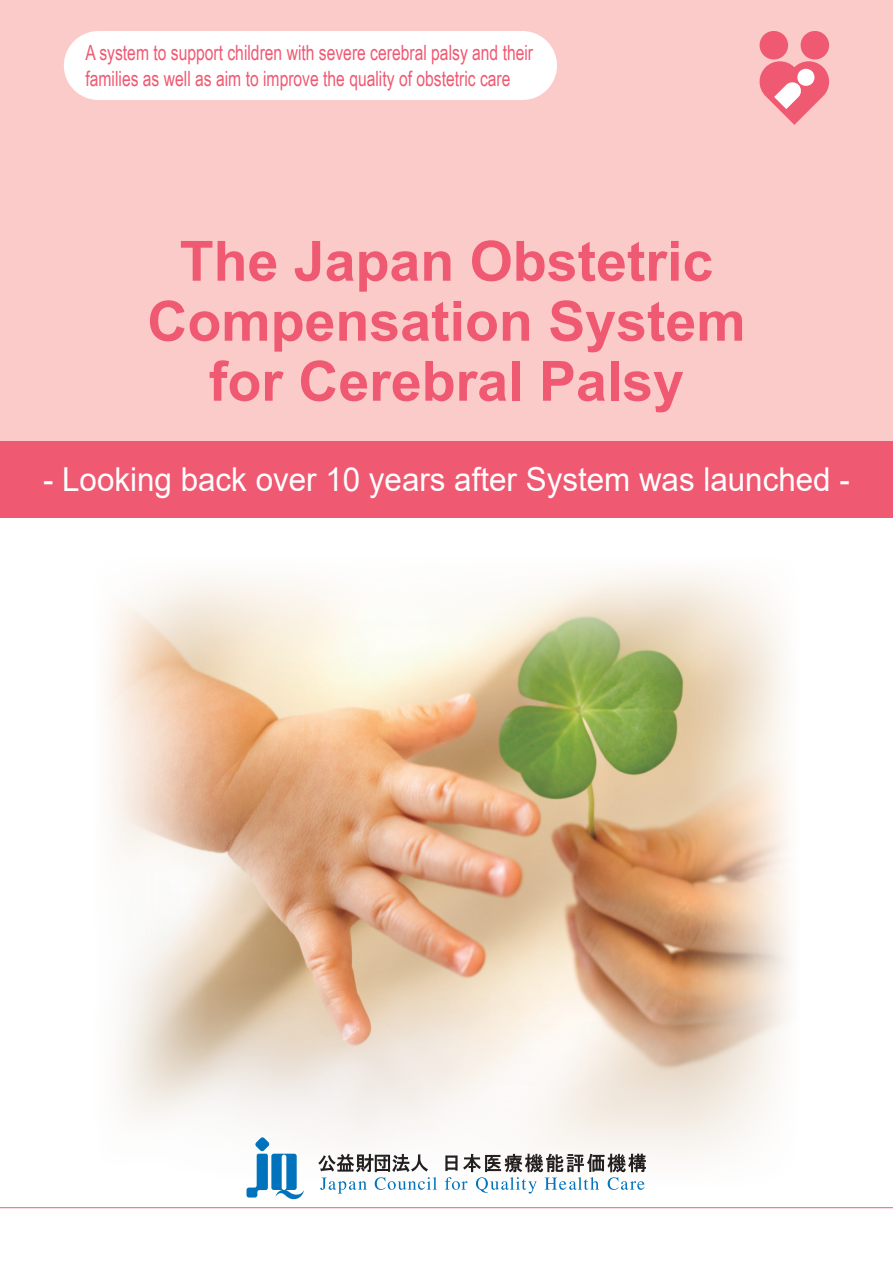
<style>
.page{position:relative;width:893px;height:1263px;background:#fff}
.page>*{position:absolute;margin:0;border:0;box-sizing:border-box;transform-origin:0 0}
.t1{font:700 55.5px/60px "Arial";color:#f05972;text-align:center}
.t2{font:33px "Arial";color:#fff;scale:.95 1}
.t3{font:21px/25.5px "Arial Narrow";color:#f05972;scale:.91 1}
</style>
<div class="page">
<img style="left:90px;top:571px;width:712px;height:638px">
<hr style="left:0;top:1207px;width:893px;height:1px;background:#f05972">
<div style="left:0;top:0;width:893px;height:456px;background:#facbc9"></div>
<div style="left:98px;top:31px;width:425px;height:69px;background:#fff"></div>
<svg style="left:246px;top:1137px;width:58px;height:62px"></svg>
<svg style="left:318px;top:1154px;width:119px;height:39px"></svg>
<svg style="left:445px;top:1153px;width:201px;height:40px"></svg>
<div style="left:0;top:441px;width:893px;height:77px;background:#f05972"></div>
<svg style="left:759px;top:31px;width:71px;height:94px"></svg>
<p class="t3" style="left:85px;top:39px;width:493px">A system to support children with severe cerebral palsy and their families as well as aim to improve the quality of obstetric care</p>
<h1 class="t1" style="left:147px;top:232px;width:600px">The Japan Obstetric<br>Compensation System for Cerebral Palsy</h1>
<h2 class="t2" style="left:43px;top:457px;width:851px">- Looking back over 10 years after System was launched -</h2>
</div>
